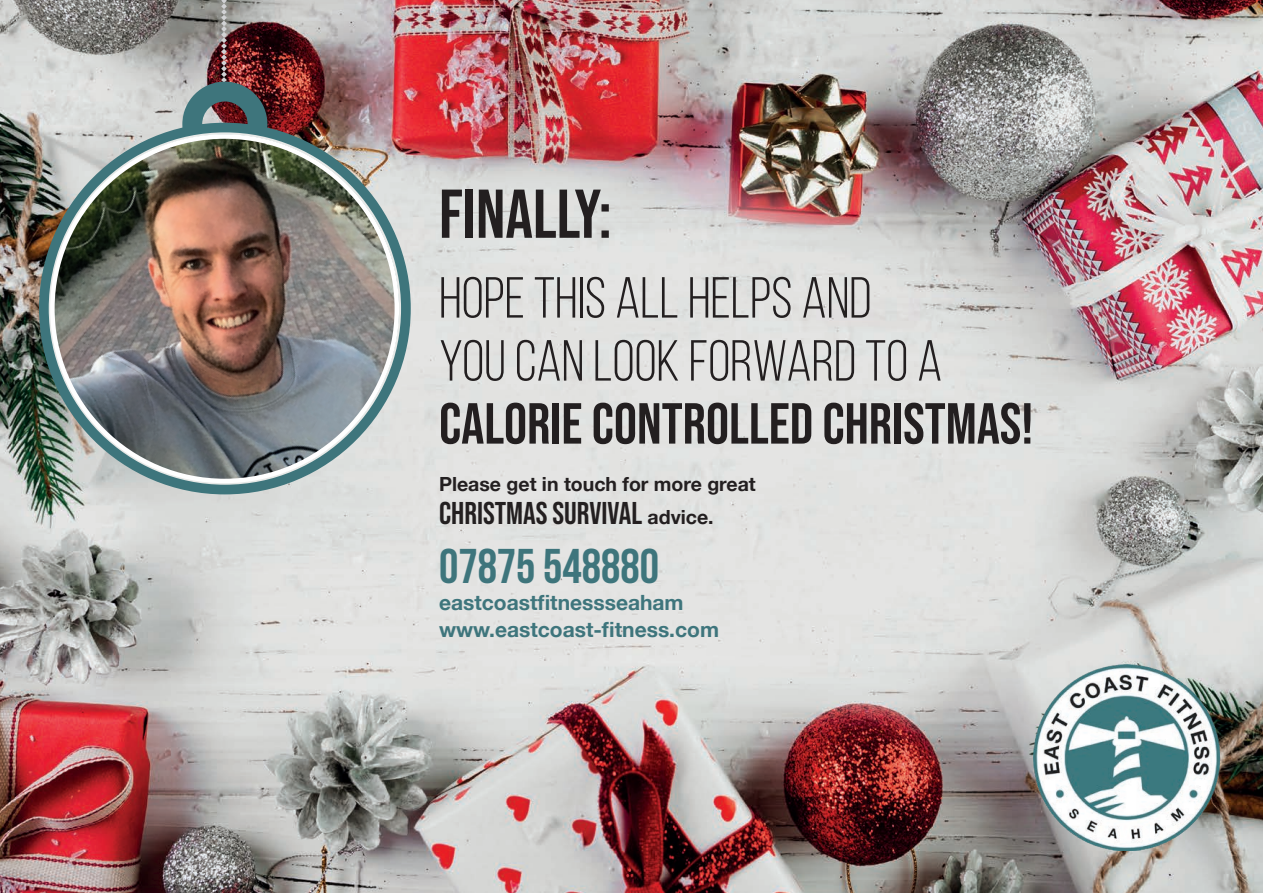
<style>
.page{position:relative;width:1263px;height:893px;background:#fff}
.page>*{position:absolute;margin:0;border:0;box-sizing:border-box;transform-origin:0 0}
.t1{font:68.85px "Bebas Neue";color:#231f20}
.t2{font:57.75px/63px "Bebas Neue";color:#231f20}
.t3{font:57.75px "Bebas Neue";color:#231f20}
.t4{font:700 48.75px "Bebas Neue";color:#3e757c}
.t5{font:31.5px "Bebas Neue";color:#231f20}
.t6{font:700 21px/27px "Helvetica Neue";color:#3e757c}
.t7{font:700 19.5px "Helvetica Neue";color:#231f20}
.s1{font-family:"Helvetica Neue";font-weight:700;font-size:19.5px}
</style>
<div class="page">
<img style="left:0;top:0;width:1263px;height:893px">
<img style="left:182px;top:0;width:85px;height:128px">
<svg style="left:39px;top:123px;width:372px;height:371px;fill:#3e757c"></svg>
<img style="left:52px;top:137px;width:345px;height:344px;border-radius:172px">
<img style="left:1033px;top:664px;width:186px;height:186px">
<h1 class="t1" style="left:439px;top:175px;width:174px">FINALLY:</h1>
<h2 class="t2" style="left:439px;top:266px;width:505px">HOPE THIS ALL HELPS AND<br>YOU CAN LOOK FORWARD TO A</h2>
<h2 class="t3" style="left:439px;top:391px;width:596px">CALORIE CONTROLLED CHRISTMAS!</h2>
<p class="t7" style="left:439px;top:468px;width:318px">Please get in touch for more great</p>
<h3 class="t5" style="left:439px;top:495px;width:276px">CHRISTMAS SURVIVAL <span class="s1">advice.</span></h3>
<h3 class="t4" style="left:439px;top:539px;width:221px">07875 548880</h3>
<p class="t6" style="left:439px;top:590px;width:281px">eastcoastfitnessseaham www.eastcoast-fitness.com</p>
</div>
